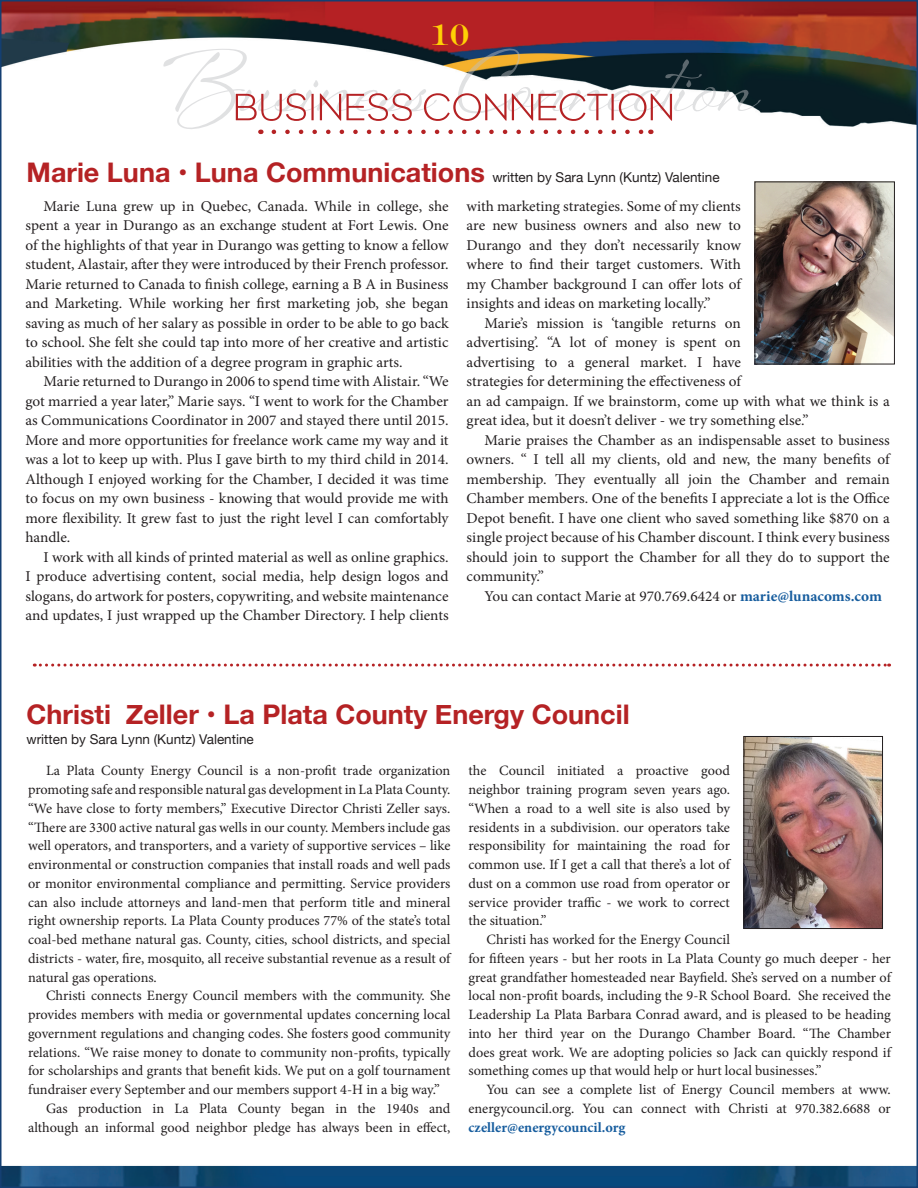
<style>
.page{position:relative;width:918px;height:1188px;background:#fff}
.page>*{position:absolute;margin:0;border:0;box-sizing:border-box;transform-origin:0 0}
.t1{font:30px "Engravers";color:#fed105}
.t2{font:700 27px "Helvetica Neue";color:#b52224}
.t3{font:15px/19.5px "Minion Pro";color:#231f20;text-align:justify}
.t4{font:14.25px/18.8px "Minion Pro";color:#231f20;text-align:justify}
.t5{font:700 14.25px "Minion Pro";color:#175d9e}
.t6{font:13.5px "Helvetica Neue";color:#231f20}
.s1{font-weight:700;font-size:27px;color:#b52224}
.s2{font-weight:700;color:#175d9e}
</style>
<div class="page">
<img style="left:3px;top:3px;width:912px;height:1182px">
<svg style="left:162px;top:47px;width:599px;height:84px"></svg>
<svg style="left:236px;top:93px;width:436px;height:28px"></svg>
<svg style="left:34px;top:664px;width:856px;height:3px"></svg>
<img style="left:745px;top:738px;width:136px;height:189px">
<div style="left:743px;top:736px;width:140px;height:193px;border:1px solid #231f20"></div>
<svg style="left:274px;top:130px;width:370px;height:4px"></svg>
<img style="left:756px;top:183px;width:137px;height:180px">
<div style="left:754px;top:181px;width:141px;height:184px;border:1px solid #231f20"></div>
<h1 class="t1" style="left:431px;top:17px;width:40px">10</h1>
<p class="t6" style="left:27px;top:168px;width:695px"><span class="s1">Marie Luna • Luna Communications</span> written by Sara Lynn (Kuntz) Valentine</p>
<p class="t3" style="left:26px;top:196px;width:425px;text-indent:18px">Marie Luna grew up in Quebec, Canada. While in college, she spent a year in Durango as an exchange student at Fort Lewis. One of the highlights of that year in Durango was getting to know a fellow student, Alastair, after they were introduced by their French professor.<br>Marie returned to Canada to finish college, earning a B A in Business and Marketing. While working her first marketing job, she began saving as much of her salary as possible in order to be able to go back to school. She felt she could tap into more of her creative and artistic abilities with the addition of a degree program in graphic arts.</p>
<p class="t3" style="left:26px;top:372px;width:425px;text-indent:18px">Marie returned to Durango in 2006 to spend time with Alistair. “We got married a year later,” Marie says. “I went to work for the Chamber as Communications Coordinator in 2007 and stayed there until 2015.<br>More and more opportunities for freelance work came my way and it was a lot to keep up with. Plus I gave birth to my third child in 2014.<br>Although I enjoyed working for the Chamber, I decided it was time to focus on my own business - knowing that would provide me with more flexibility. It grew fast to just the right level I can comfortably handle.</p>
<p class="t3" style="left:26px;top:547px;width:425px;text-indent:18px">I work with all kinds of printed material as well as online graphics.<br>I produce advertising content, social media, help design logos and slogans, do artwork for posters, copywriting, and website maintenance and updates, I just wrapped up the Chamber Directory. I help clients</p>
<p class="t3" style="left:467px;top:196px;width:276px">with marketing strategies. Some of my clients are new business owners and also new to Durango and they don’t necessarily know where to find their target customers. With my Chamber background I can offer lots of insights and ideas on marketing locally.”</p>
<p class="t3" style="left:467px;top:313px;width:425px;text-align:left;text-indent:18px">Marie’s mission is ‘tangible returns on<br>advertising’. “A lot of money is spent on<br>advertising to a general market. I have<br>strategies for determining the effectiveness of<br>an ad campaign. If we brainstorm, come up with what we think is a great idea, but it doesn’t deliver - we try something else.”</p>
<p class="t3" style="left:467px;top:430px;width:425px;text-indent:18px">Marie praises the Chamber as an indispensable asset to business owners. “ I tell all my clients, old and new, the many benefits of membership. They eventually all join the Chamber and remain Chamber members. One of the benefits I appreciate a lot is the Office Depot benefit. I have one client who saved something like $870 on a single project because of his Chamber discount. I think every business should join to support the Chamber for all they do to support the community.”</p>
<p class="t3" style="left:485px;top:586px;width:399px">You can contact Marie at 970.769.6424 or <span class="s2">marie@lunacoms.com</span></p>
<h2 class="t2" style="left:27px;top:694px;width:605px">Christi Zeller • La Plata County Energy Council</h2>
<p class="t6" style="left:27px;top:729px;width:229px">written by Sara Lynn (Kuntz) Valentine</p>
<p class="t4" style="left:28px;top:762px;width:424px;text-indent:18px">La Plata County Energy Council is a non-profit trade organization promoting safe and responsible natural gas development in La Plata County. “We have close to forty members,” Executive Director Christi Zeller says. “There are 3300 active natural gas wells in our county. Members include gas well operators, and transporters, and a variety of supportive services – like environmental or construction companies that install roads and well pads or monitor environmental compliance and permitting. Service providers can also include attorneys and land-men that perform title and mineral right ownership reports. La Plata County produces 77% of the state’s total coal-bed methane natural gas. County, cities, school districts, and special districts - water, fire, mosquito, all receive substantial revenue as a result of natural gas operations.</p>
<p class="t4" style="left:46px;top:987px;width:406px">Christi connects Energy Council members with the community. She</p>
<p class="t4" style="left:28px;top:1005px;width:424px">provides members with media or governmental updates concerning local</p>
<p class="t4" style="left:28px;top:1024px;width:424px">government regulations and changing codes. She fosters good community</p>
<p class="t4" style="left:28px;top:1043px;width:424px">relations. “We raise money to donate to community non-profits, typically</p>
<p class="t4" style="left:28px;top:1062px;width:424px">for scholarships and grants that benefit kids. We put on a golf tournament</p>
<p class="t4" style="left:28px;top:1080px;width:413px">fundraiser every September and our members support 4-H in a big way.”</p>
<p class="t4" style="left:46px;top:1099px;width:406px">Gas production in La Plata County began in the 1940s and</p>
<p class="t4" style="left:28px;top:1118px;width:424px">although an informal good neighbor pledge has always been in effect,</p>
<p class="t4" style="left:468px;top:762px;width:263px">the Council initiated a proactive good neighbor training program seven years ago. “When a road to a well site is also used by residents in a subdivision. our operators take responsibility for maintaining the road for common use. If I get a call that there’s a lot of dust on a common use road from operator or service provider traffic - we work to correct the situation.”</p>
<p class="t4" style="left:468px;top:930px;width:424px;text-align:left;text-indent:18px">Christi has worked for the Energy Council<br>for fifteen years - but her roots in La Plata County go much deeper - her great grandfather homesteaded near Bayfield. She’s served on a number of local non-profit boards, including the 9-R School Board. She received the Leadership La Plata Barbara Conrad award, and is pleased to be heading into her third year on the Durango Chamber Board. “The Chamber does great work. We are adopting policies so Jack can quickly respond if something comes up that would help or hurt local businesses.”</p>
<p class="t4" style="left:468px;top:1080px;width:424px;text-align:right">You can see a complete list of Energy Council members at www. energycouncil.org. You can connect with Christi at 970.382.6688 or</p>
<p class="t5" style="left:468px;top:1117px;width:159px">czeller@energycouncil.org</p>
</div>
